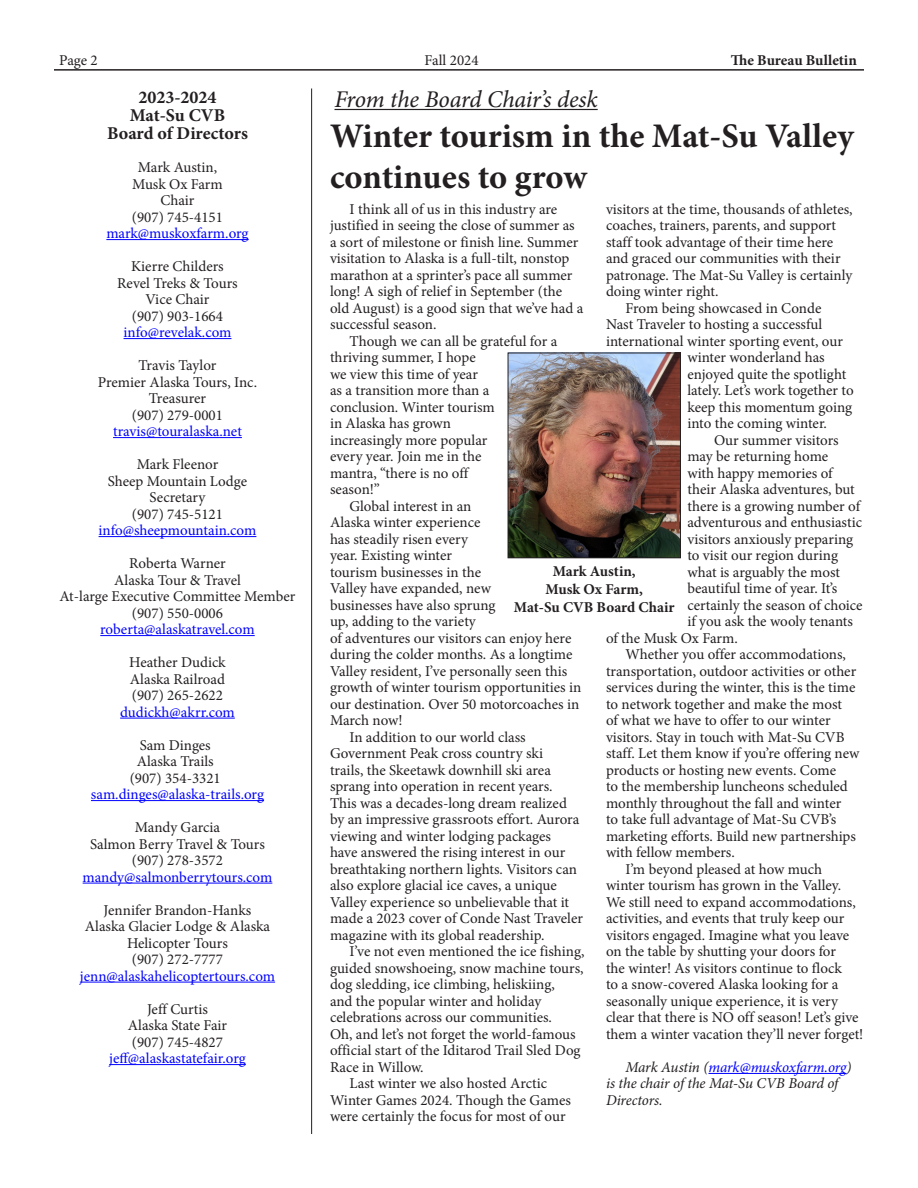
<style>
.page{position:relative;width:918px;height:1188px;background:#fff}
.page>*{position:absolute;margin:0;border:0;box-sizing:border-box;transform-origin:0 0}
.t1{font:700 34.5px/41.4px "Minion Pro";letter-spacing:-.005em;color:#231f20}
.t2{font:italic 24px "Minion Pro";letter-spacing:-.01em;color:#231f20}
.t3{font:700 18px "Minion Pro";color:#231f20}
.t4{font:15px/16.5px "Minion Pro";color:#231f20}
.t5{font:15px "Minion Pro";color:#00f}
.t6{font:italic 15px/16.5px "Minion Pro";letter-spacing:-.01em;color:#231f20}
.t7{font:700 15px "Minion Pro";letter-spacing:-.005em;color:#231f20}
.s1{color:#00f}
</style>
<div class="page">
<hr style="left:708px;top:1073px;width:139px;height:1px;background:#00f">
<hr style="left:54px;top:69px;width:810px;height:2px;background:#231f20">
<hr style="left:311px;top:88px;width:1px;height:1046px;background:#231f20">
<img style="left:510px;top:355px;width:169px;height:201px">
<div style="left:508px;top:353px;width:173px;height:205px;border:1px solid #231f20"></div>
<hr style="left:334px;top:109px;width:264px;height:1px;background:#231f20">
<hr style="left:106px;top:239px;width:143px;height:1px;background:#00f">
<hr style="left:124px;top:338px;width:107px;height:1px;background:#00f">
<hr style="left:113px;top:437px;width:129px;height:1px;background:#00f">
<hr style="left:99px;top:536px;width:157px;height:1px;background:#00f">
<hr style="left:100px;top:635px;width:155px;height:1px;background:#00f">
<hr style="left:120px;top:718px;width:115px;height:1px;background:#00f">
<hr style="left:91px;top:800px;width:173px;height:1px;background:#00f">
<hr style="left:83px;top:883px;width:189px;height:1px;background:#00f">
<hr style="left:80px;top:982px;width:195px;height:1px;background:#00f">
<hr style="left:109px;top:1064px;width:137px;height:1px;background:#00f">
<p class="t4" style="left:59px;top:52px;width:40px">Page 2</p>
<p class="t4" style="left:424px;top:52px;width:56px">Fall 2024</p>
<p class="t7" style="left:731px;top:50px;width:127px">The Bureau Bulletin</p>
<p class="t2" style="left:334px;top:83px;width:265px">From the Board Chair’s desk</p>
<p class="t1" style="left:330px;top:114px;width:525px">Winter tourism in the Mat-Su Valley continues to grow</p>
<p class="t3" style="left:138px;top:85px;width:80px">2023-2024</p>
<p class="t3" style="left:130px;top:103px;width:97px">Mat-Su CVB</p>
<p class="t3" style="left:107px;top:121px;width:142px">Board of Directors</p>
<p class="t4" style="left:138px;top:159px;width:81px">Mark Austin,</p>
<p class="t4" style="left:132px;top:176px;width:92px">Musk Ox Farm</p>
<p class="t4" style="left:160px;top:192px;width:36px">Chair</p>
<p class="t4" style="left:132px;top:209px;width:93px">(907) 745-4151</p>
<p class="t5" style="left:106px;top:223px;width:144px">mark@muskoxfarm.org</p>
<p class="t4" style="left:131px;top:258px;width:94px">Kierre Childers</p>
<p class="t4" style="left:117px;top:275px;width:122px">Revel Treks &amp; Tours</p>
<p class="t4" style="left:145px;top:291px;width:66px">Vice Chair</p>
<p class="t4" style="left:132px;top:308px;width:93px">(907) 903-1664</p>
<p class="t5" style="left:124px;top:322px;width:109px">info@revelak.com</p>
<p class="t4" style="left:139px;top:357px;width:79px">Travis Taylor</p>
<p class="t4" style="left:98px;top:374px;width:161px">Premier Alaska Tours, Inc.</p>
<p class="t4" style="left:149px;top:390px;width:59px">Treasurer</p>
<p class="t4" style="left:132px;top:407px;width:93px">(907) 279-0001</p>
<p class="t5" style="left:113px;top:421px;width:130px">travis@touralaska.net</p>
<p class="t4" style="left:137px;top:456px;width:83px">Mark Fleenor</p>
<p class="t4" style="left:108px;top:473px;width:141px">Sheep Mountain Lodge</p>
<p class="t4" style="left:150px;top:489px;width:57px">Secretary</p>
<p class="t4" style="left:132px;top:506px;width:93px">(907) 745-5121</p>
<p class="t5" style="left:99px;top:520px;width:159px">info@sheepmountain.com</p>
<p class="t4" style="left:129px;top:555px;width:98px">Roberta Warner</p>
<p class="t4" style="left:114px;top:572px;width:128px">Alaska Tour &amp; Travel</p>
<p class="t4" style="left:60px;top:588px;width:237px">At-large Executive Committee Member</p>
<p class="t4" style="left:132px;top:605px;width:93px">(907) 550-0006</p>
<p class="t5" style="left:100px;top:619px;width:156px">roberta@alaskatravel.com</p>
<p class="t4" style="left:129px;top:654px;width:98px">Heather Dudick</p>
<p class="t4" style="left:130px;top:671px;width:97px">Alaska Railroad</p>
<p class="t4" style="left:132px;top:687px;width:93px">(907) 265-2622</p>
<p class="t5" style="left:120px;top:702px;width:116px">dudickh@akrr.com</p>
<p class="t4" style="left:140px;top:737px;width:73px">Sam Dinges</p>
<p class="t4" style="left:137px;top:753px;width:79px">Alaska Trails</p>
<p class="t4" style="left:130px;top:770px;width:93px">(907) 354-3321</p>
<p class="t5" style="left:91px;top:784px;width:175px">sam.dinges@alaska-trails.org</p>
<p class="t4" style="left:90px;top:819px;width:176px;text-align:center">Mandy Garcia<br>Salmon Berry Travel &amp; Tours (907) 278-3572</p>
<p class="t5" style="left:83px;top:867px;width:191px">mandy@salmonberrytours.com</p>
<p class="t4" style="left:85px;top:902px;width:187px;text-align:center">Jennifer Brandon-Hanks<br>Alaska Glacier Lodge &amp; Alaska<br>Helicopter Tours</p>
<p class="t4" style="left:132px;top:951px;width:93px">(907) 272-7777</p>
<p class="t5" style="left:80px;top:966px;width:197px">jenn@alaskahelicoptertours.com</p>
<p class="t4" style="left:147px;top:1001px;width:62px">Jeff Curtis</p>
<p class="t4" style="left:128px;top:1017px;width:101px">Alaska State Fair</p>
<p class="t4" style="left:132px;top:1034px;width:93px">(907) 745-4827</p>
<p class="t5" style="left:109px;top:1048px;width:138px">jeff@alaskastatefair.org</p>
<p class="t4" style="left:330px;top:201px;width:255px;text-indent:20px">I think all of us in this industry are justified in seeing the close of summer as a sort of milestone or finish line. Summer visitation to Alaska is a full-tilt, nonstop marathon at a sprinter’s pace all summer long! A sigh of relief in September (the old August) is a good sign that we’ve had a successful season.</p>
<p class="t4" style="left:330px;top:333px;width:229px;text-indent:20px">Though we can all be grateful for a thriving summer, I hope<br>we view this time of year<br>as a transition more than a conclusion. Winter tourism<br>in Alaska has grown<br>increasingly more popular<br>every year. Join me in the<br>mantra, “there is no off<br>season!”</p>
<p class="t4" style="left:330px;top:498px;width:253px;text-indent:20px">Global interest in an<br>Alaska winter experience<br>has steadily risen every<br>year. Existing winter<br>tourism businesses in the<br>Valley have expanded, new<br>businesses have also sprung<br>up, adding to the variety<br>of adventures our visitors can enjoy here during the colder months. As a longtime<br>Valley resident, I’ve personally seen this growth of winter tourism opportunities in our destination. Over 50 motorcoaches in<br>March now!</p>
<p class="t4" style="left:330px;top:729px;width:254px;text-indent:20px">In addition to our world class Government Peak cross country ski<br>trails, the Skeetawk downhill ski area sprang into operation in recent years.<br>This was a decades-long dream realized by an impressive grassroots effort. Aurora viewing and winter lodging packages<br>have answered the rising interest in our breathtaking northern lights. Visitors can also explore glacial ice caves, a unique Valley experience so unbelievable that it made a 2023 cover of Conde Nast Traveler magazine with its global readership.</p>
<p class="t4" style="left:330px;top:943px;width:256px;text-indent:20px">I’ve not even mentioned the ice fishing, guided snowshoeing, snow machine tours, dog sledding, ice climbing, heliskiing,<br>and the popular winter and holiday celebrations across our communities.<br>Oh, and let’s not forget the world-famous official start of the Iditarod Trail Sled Dog Race in Willow.</p>
<p class="t4" style="left:330px;top:1075px;width:242px;text-align:center">Last winter we also hosted Arctic<br>Winter Games 2024. Though the Games were certainly the focus for most of our</p>
<p class="t4" style="left:606px;top:201px;width:248px">visitors at the time, thousands of athletes, coaches, trainers, parents, and support staff took advantage of their time here and graced our communities with their patronage. The Mat-Su Valley is certainly doing winter right.</p>
<p class="t4" style="left:626px;top:300px;width:197px">From being showcased in Conde</p>
<p class="t4" style="left:606px;top:316px;width:218px">Nast Traveler to hosting a successful</p>
<p class="t4" style="left:606px;top:333px;width:238px">international winter sporting event, our</p>
<p class="t4" style="left:687px;top:349px;width:139px">winter wonderland has</p>
<p class="t4" style="left:687px;top:366px;width:160px">enjoyed quite the spotlight</p>
<p class="t4" style="left:687px;top:382px;width:168px">lately. Let’s work together to</p>
<p class="t4" style="left:687px;top:399px;width:166px">keep this momentum going</p>
<p class="t4" style="left:687px;top:415px;width:141px">into the coming winter.</p>
<p class="t4" style="left:714px;top:432px;width:126px">Our summer visitors</p>
<p class="t4" style="left:687px;top:448px;width:142px">may be returning home</p>
<p class="t4" style="left:687px;top:465px;width:147px">with happy memories of</p>
<p class="t4" style="left:687px;top:481px;width:169px">their Alaska adventures, but</p>
<p class="t4" style="left:687px;top:498px;width:174px">there is a growing number of</p>
<p class="t4" style="left:687px;top:514px;width:176px">adventurous and enthusiastic</p>
<p class="t4" style="left:687px;top:531px;width:167px">visitors anxiously preparing</p>
<p class="t4" style="left:687px;top:547px;width:152px">to visit our region during</p>
<p class="t4" style="left:687px;top:564px;width:154px">what is arguably the most</p>
<p class="t4" style="left:687px;top:580px;width:151px">beautiful time of year. It’s</p>
<p class="t4" style="left:687px;top:597px;width:177px">certainly the season of choice</p>
<p class="t4" style="left:687px;top:613px;width:167px">if you ask the wooly tenants</p>
<p class="t4" style="left:606px;top:630px;width:133px">of the Musk Ox Farm.</p>
<p class="t4" style="left:606px;top:646px;width:255px;text-indent:20px">Whether you offer accommodations, transportation, outdoor activities or other services during the winter, this is the time to network together and make the most<br>of what we have to offer to our winter visitors. Stay in touch with Mat-Su CVB staff. Let them know if you’re offering new products or hosting new events. Come<br>to the membership luncheons scheduled monthly throughout the fall and winter<br>to take full advantage of Mat-Su CVB’s marketing efforts. Build new partnerships with fellow members.</p>
<p class="t4" style="left:606px;top:861px;width:259px;text-indent:20px">I’m beyond pleased at how much winter tourism has grown in the Valley.<br>We still need to expand accommodations, activities, and events that truly keep our visitors engaged. Imagine what you leave on the table by shutting your doors for<br>the winter! As visitors continue to flock<br>to a snow-covered Alaska looking for a seasonally unique experience, it is very clear that there is NO off season! Let’s give them a winter vacation they’ll never forget!</p>
<p class="t6" style="left:606px;top:1059px;width:247px;text-indent:20px">Mark Austin (<span class="s1">mark@muskoxfarm.org</span>) is the chair of the Mat-Su CVB Board of<br>Directors.</p>
<p class="t7" style="left:553px;top:560px;width:84px">Mark Austin,</p>
<p class="t7" style="left:546px;top:578px;width:99px">Musk Ox Farm,</p>
<p class="t7" style="left:514px;top:596px;width:162px">Mat-Su CVB Board Chair</p>
</div>
